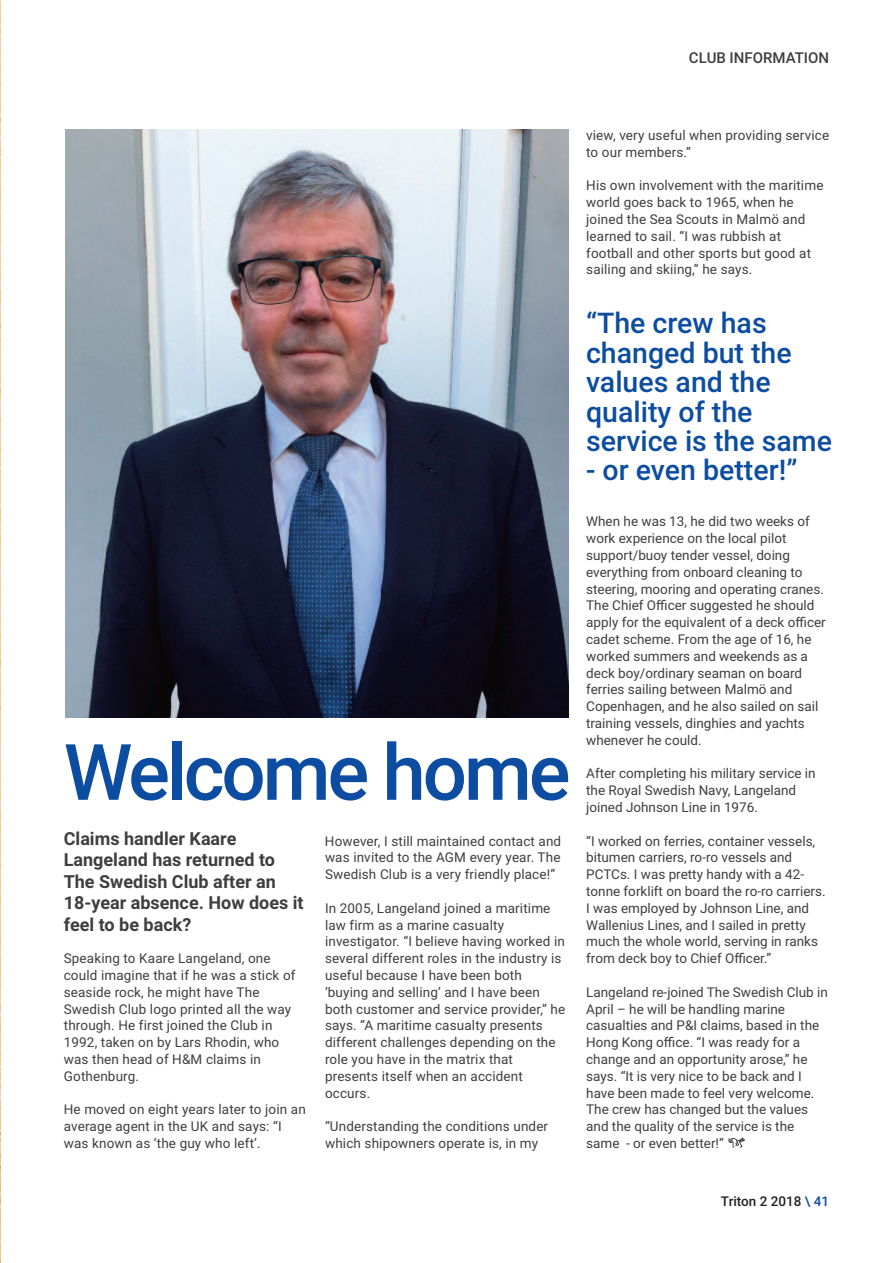
<style>
.page{position:relative;width:893px;height:1263px;background:#fff}
.page>*{position:absolute;margin:0;border:0;box-sizing:border-box;transform-origin:0 0}
.t1{font:500 78px "Roboto";letter-spacing:-.04em;color:#0d4da1}
.t2{font:500 28.5px/29.4px "Roboto";color:#0d4da1}
.t3{font:700 18px/21.6px "Roboto";color:#3e3e3f}
.t4{font:500 15px "Roboto";color:#3e3e3f}
.t5{font:13.5px/16.8px "Roboto";color:#3e3e3f}
.t6{font:500 13.5px "Roboto";color:#231f20}
.s1{color:#0d4da1}
</style>
<div class="page">
<img style="left:0;top:0;width:1px;height:1263px">
<svg style="left:728px;top:1137px;width:17px;height:11px"></svg>
<img style="left:65px;top:129px;width:503px;height:588px">
<p class="t4" style="left:689px;top:49px;width:142px">CLUB INFORMATION</p>
<h1 class="t1" style="left:64px;top:727px;width:508px">Welcome home</h1>
<h3 class="t3" style="left:64px;top:828px;width:241px">Claims handler Kaare<br>Langeland has returned to<br>The Swedish Club after an<br>18-year absence. How does it feel to be back?</h3>
<p class="t5" style="left:64px;top:950px;width:233px">Speaking to Kaare Langeland, one could imagine that if he was a stick of seaside rock, he might have The<br>Swedish Club logo printed all the way through. He first joined the Club in<br>1992, taken on by Lars Rhodin, who was then head of H&amp;M claims in<br>Gothenburg.</p>
<p class="t5" style="left:64px;top:1101px;width:243px">He moved on eight years later to join an average agent in the UK and says: “I was known as ‘the guy who left’.</p>
<p class="t5" style="left:325px;top:832px;width:238px;text-align:justify">However, I still maintained contact and was invited to the AGM every year. The Swedish Club is a very friendly place!”</p>
<p class="t5" style="left:325px;top:900px;width:242px">In 2005, Langeland joined a maritime law firm as a marine casualty investigator. “I believe having worked in several different roles in the industry is useful because I have been both ‘buying and selling’ and I have been both customer and service provider,” he says. “A maritime casualty presents different challenges depending on the role you have in the matrix that presents itself when an accident occurs.</p>
<p class="t5" style="left:325px;top:1118px;width:225px">“Understanding the conditions under which shipowners operate is, in my</p>
<p class="t5" style="left:586px;top:127px;width:244px">view, very useful when providing service to our members.”</p>
<p class="t5" style="left:586px;top:177px;width:239px">His own involvement with the maritime world goes back to 1965, when he joined the Sea Scouts in Malmö and learned to sail. “I was rubbish at football and other sports but good at sailing and skiing,” he says.</p>
<h2 class="t2" style="left:586px;top:309px;width:247px">“The crew has changed but the values and the quality of the service is the same</h2>
<h2 class="t2" style="left:586px;top:456px;width:213px">- or even better!”</h2>
<p class="t5" style="left:586px;top:513px;width:241px">When he was 13, he did two weeks of work experience on the local pilot support/buoy tender vessel, doing everything from onboard cleaning to steering, mooring and operating cranes.<br>The Chief Officer suggested he should apply for the equivalent of a deck officer cadet scheme. From the age of 16, he worked summers and weekends as a deck boy/ordinary seaman on board ferries sailing between Malmö and Copenhagen, and he also sailed on sail training vessels, dinghies and yachts whenever he could.</p>
<p class="t5" style="left:586px;top:765px;width:231px">After completing his military service in the Royal Swedish Navy, Langeland joined Johnson Line in 1976.</p>
<p class="t5" style="left:586px;top:832px;width:241px">“I worked on ferries, container vessels, bitumen carriers, ro-ro vessels and PCTCs. I was pretty handy with a 42- tonne forklift on board the ro-ro carriers.<br>I was employed by Johnson Line, and Wallenius Lines, and I sailed in pretty much the whole world, serving in ranks from deck boy to Chief Officer.”</p>
<p class="t5" style="left:586px;top:984px;width:243px">Langeland re-joined The Swedish Club in April – he will be handling marine casualties and P&amp;I claims, based in the Hong Kong office. “I was ready for a change and an opportunity arose,” he says. “It is very nice to be back and I have been made to feel very welcome.<br>The crew has changed but the values and the quality of the service is the same - or even better!”</p>
<p class="t6" style="left:721px;top:1193px;width:110px">Triton 2 2018 <span class="s1">\ 41</span></p>
</div>
